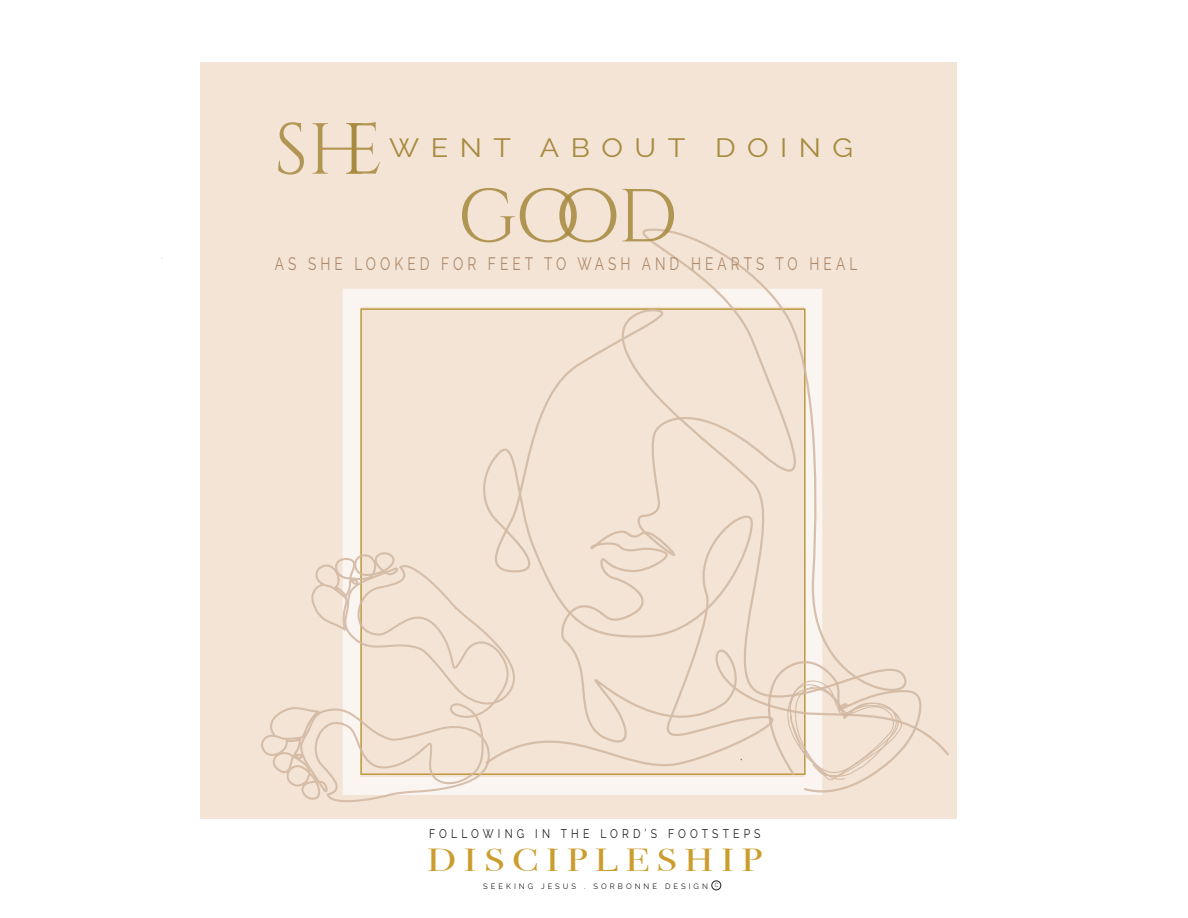
<style>
.page{position:relative;width:1188px;height:918px;background:#fff}
.page>*{position:absolute;margin:0;border:0;box-sizing:border-box;transform-origin:0 0}
.t1{font:75px "Cinzel Decorative";color:rgb(167 138 62/.86)}
.t2{font:72px "Cinzel Decorative";color:rgb(167 138 62/.86)}
.t3{font:31.8px "Bodoni Svty Two ITCTT";color:#cb9d2d;scale:1.28 1}
.t4{font:26.4px "Raleway";letter-spacing:.4em;color:#a78a3e;scale:1.09 1}
.t5{font:18px "Raleway";letter-spacing:.3em;color:#af8969;scale:.76 1}
.t6{font:12.6px "Raleway";letter-spacing:.4em;color:#211e1e;scale:.83 1}
.t7{font:7.8px "Raleway";letter-spacing:.4em;color:#211e1e}
</style>
<div class="page">
<div style="left:201px;top:63px;width:756px;height:756px;background:#f3e4d6"></div>
<div style="left:712px;top:881px;width:9px;height:9px;border:1px solid #231f20;border-radius:50%"></div>
<div style="left:343px;top:289px;width:479px;height:506px;border:18px solid #fff"></div>
<svg style="left:483px;top:229px;width:466px;height:537px"></svg>
<svg style="left:261px;top:552px;width:254px;height:250px"></svg>
<svg style="left:763px;top:661px;width:158px;height:132px"></svg>
<h2 class="t2" style="left:274px;top:106px;width:110px">S HE</h2>
<h3 class="t4" style="left:389px;top:132px;width:427px">WENT ABOUT DOING</h3>
<h1 class="t1" style="left:458px;top:171px;width:222px">GOOD</h1>
<p class="t5" style="left:275px;top:253px;width:768px">AS SHE LOOKED FOR FEET TO WASH AND HEARTS TO HEAL</p>
<p class="t6" style="left:429px;top:827px;width:401px">FOLLOWING IN THE LORD’S FOOTSTEPS</p>
<h3 class="t3" style="left:427px;top:835px;width:263px">D I S C I P L E S H I P</h3>
<p class="t7" style="left:483px;top:882px;width:237px">SEEKING JESUS . SORBONNE DESIGN <sup>C</sup></p>
</div>
